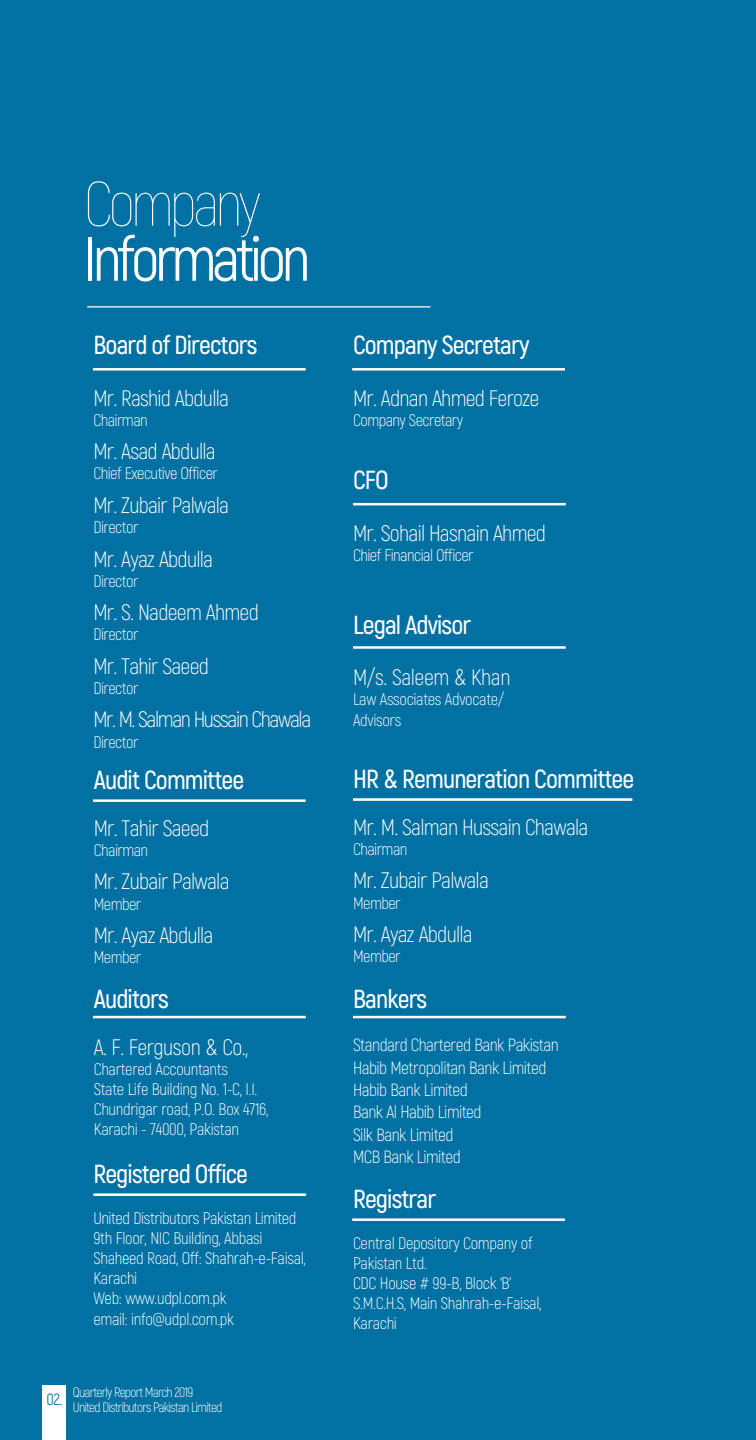
<style>
.page{position:relative;width:756px;height:1440px;background:#0071a2}
.page>*{position:absolute;margin:0;border:0;box-sizing:border-box;transform-origin:0 0}
.t1{font:62.5px "Akrobat";letter-spacing:-.07em;color:#fff}
.t2{font:100 62.5px "Akrobat";letter-spacing:-.07em;color:#fff}
.t3{font:600 26.25px "Akrobat";letter-spacing:-.035em;color:#fff}
.t4{font:300 22.5px "Akrobat";letter-spacing:-.035em;color:#fff}
.t5{font:300 22.5px "Akrobat";letter-spacing:-.06em;color:#fff}
.t6{font:300 17.75px/22.5px "Akrobat";letter-spacing:-.03em;color:#fff}
.t7{font:300 16.75px/20.2px "Akrobat";letter-spacing:-.02em;color:#fff}
.t8{font:16.25px "Akrobat";color:#0071a2}
.t9{font:300 13.75px/15px "Akrobat";letter-spacing:-.06em;color:#fff}
</style>
<div class="page">
<div style="left:43px;top:1385px;width:23px;height:55px;background:#fff"></div>
<hr style="left:353px;top:646px;width:213px;height:3px;background:#fff">
<hr style="left:93px;top:1193px;width:213px;height:3px;background:#fff">
<hr style="left:352px;top:1218px;width:213px;height:3px;background:#fff">
<hr style="left:93px;top:1016px;width:213px;height:2px;background:#fff">
<hr style="left:353px;top:1016px;width:213px;height:2px;background:#fff">
<hr style="left:93px;top:799px;width:213px;height:3px;background:#fff">
<hr style="left:353px;top:798px;width:279px;height:3px;background:#fff">
<hr style="left:352px;top:368px;width:213px;height:3px;background:#fff">
<hr style="left:353px;top:503px;width:213px;height:2px;background:#fff">
<hr style="left:93px;top:368px;width:213px;height:3px;background:#fff">
<hr style="left:87px;top:306px;width:344px;height:2px;background:#fff">
<h1 class="t2" style="left:84px;top:168px;width:179px">Company</h1>
<h1 class="t1" style="left:84px;top:222px;width:228px">Information</h1>
<h2 class="t3" style="left:93px;top:329px;width:166px">Board of Directors</h2>
<h3 class="t4" style="left:93px;top:385px;width:137px">Mr. Rashid Abdulla</h3>
<p class="t7" style="left:93px;top:410px;width:56px">Chairman</p>
<h3 class="t4" style="left:93px;top:438px;width:124px">Mr. Asad Abdulla</h3>
<p class="t7" style="left:93px;top:463px;width:126px">Chief Executive Officer</p>
<h3 class="t4" style="left:93px;top:492px;width:137px">Mr. Zubair Palwala</h3>
<p class="t7" style="left:93px;top:517px;width:47px">Director</p>
<h3 class="t4" style="left:93px;top:545px;width:121px">Mr. Ayaz Abdulla</h3>
<p class="t7" style="left:93px;top:571px;width:47px">Director</p>
<h3 class="t4" style="left:93px;top:599px;width:167px">Mr. S. Nadeem Ahmed</h3>
<p class="t7" style="left:93px;top:624px;width:47px">Director</p>
<h3 class="t4" style="left:93px;top:653px;width:117px">Mr. Tahir Saeed</h3>
<p class="t7" style="left:93px;top:678px;width:47px">Director</p>
<h3 class="t5" style="left:93px;top:706px;width:219px">Mr. M. Salman Hussain Chawala</h3>
<p class="t7" style="left:93px;top:731px;width:47px">Director</p>
<h2 class="t3" style="left:94px;top:764px;width:152px">Audit Committee</h2>
<h3 class="t4" style="left:94px;top:815px;width:117px">Mr. Tahir Saeed</h3>
<p class="t7" style="left:94px;top:840px;width:56px">Chairman</p>
<h3 class="t4" style="left:94px;top:868px;width:137px">Mr. Zubair Palwala</h3>
<p class="t7" style="left:94px;top:894px;width:49px">Member</p>
<h3 class="t4" style="left:94px;top:922px;width:121px">Mr. Ayaz Abdulla</h3>
<p class="t7" style="left:94px;top:947px;width:49px">Member</p>
<h2 class="t3" style="left:94px;top:983px;width:77px">Auditors</h2>
<h3 class="t4" style="left:94px;top:1033px;width:156px">A. F. Ferguson &amp; Co.,</h3>
<p class="t7" style="left:94px;top:1059px;width:176px">Chartered Accountants<br>State Life Building No. 1-C, I.I.<br>Chundrigar road, P.O. Box 4716,<br>Karachi - 74000, Pakistan</p>
<h2 class="t3" style="left:93px;top:1157px;width:156px">Registered Office</h2>
<p class="t7" style="left:93px;top:1208px;width:214px">United Distributors Pakistan Limited<br>9th Floor, NIC Building, Abbasi<br>Shaheed Road, Off: Shahrah-e-Faisal,<br>Karachi<br>Web: www.udpl.com.pk<br>email: info@udpl.com.pk</p>
<p class="t8" style="left:46px;top:1389px;width:18px">02.</p>
<p class="t9" style="left:73px;top:1385px;width:151px">Quarterly Report March 2019<br>United Distributors Pakistan Limited</p>
<h2 class="t3" style="left:353px;top:329px;width:178px">Company Secretary</h2>
<h3 class="t4" style="left:353px;top:385px;width:188px">Mr. Adnan Ahmed Feroze</h3>
<p class="t7" style="left:353px;top:410px;width:112px">Company Secretary</p>
<h2 class="t3" style="left:353px;top:464px;width:37px">CFO</h2>
<h3 class="t4" style="left:353px;top:519px;width:195px">Mr. Sohail Hasnain Ahmed</h3>
<p class="t7" style="left:353px;top:545px;width:122px">Chief Financial Officer</p>
<h2 class="t3" style="left:353px;top:608px;width:120px">Legal Advisor</h2>
<h3 class="t4" style="left:353px;top:664px;width:159px">M/s. Saleem &amp; Khan</h3>
<p class="t7" style="left:353px;top:689px;width:153px">Law Associates Advocate/<br>Advisors</p>
<h2 class="t3" style="left:353px;top:763px;width:283px">HR &amp; Remuneration Committee</h2>
<h3 class="t4" style="left:353px;top:814px;width:237px">Mr. M. Salman Hussain Chawala</h3>
<p class="t7" style="left:353px;top:839px;width:56px">Chairman</p>
<h3 class="t4" style="left:353px;top:867px;width:137px">Mr. Zubair Palwala</h3>
<p class="t7" style="left:353px;top:893px;width:49px">Member</p>
<h3 class="t4" style="left:353px;top:921px;width:121px">Mr. Ayaz Abdulla</h3>
<p class="t7" style="left:353px;top:946px;width:49px">Member</p>
<h2 class="t3" style="left:353px;top:983px;width:76px">Bankers</h2>
<p class="t6" style="left:353px;top:1034px;width:207px">Standard Chartered Bank Pakistan<br>Habib Metropolitan Bank Limited<br>Habib Bank Limited<br>Bank Al Habib Limited<br>Silk Bank Limited<br>MCB Bank Limited</p>
<h2 class="t3" style="left:353px;top:1182px;width:85px">Registrar</h2>
<p class="t7" style="left:353px;top:1233px;width:190px">Central Depository Company of<br>Pakistan Ltd.<br>CDC House # 99-B, Block ‘B’<br>S.M.C.H.S, Main Shahrah-e-Faisal,<br>Karachi</p>
</div>
